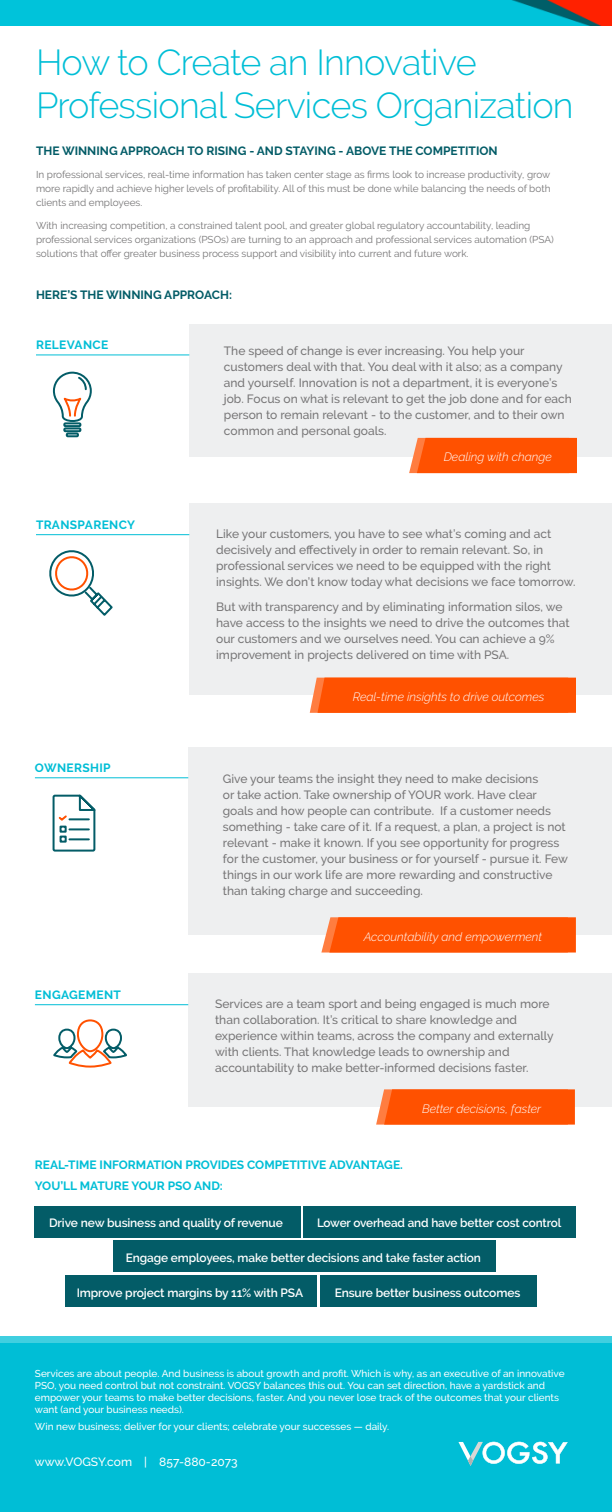
<style>
.page{position:relative;width:612px;height:1512px;background:#fff}
.page>*{position:absolute;margin:0;border:0;box-sizing:border-box;transform-origin:0 0}
.t1{font:300 36px/43.2px "Raleway";letter-spacing:-.02em;color:#00bed6}
.t2{font:500 12px/16px "Raleway";color:#767576}
.t3{font:600 12px "Raleway";letter-spacing:-.01em;color:#fff}
.t4{font:italic 300 12px "Raleway";color:#fff}
.t5{font:700 12px "Raleway";color:#035c67}
.t6{font:700 12px/20.5px "Raleway";color:#00bed6}
.t7{font:700 12px "Raleway";letter-spacing:.03em;color:#00bed6}
.t8{font:500 12px "Raleway";color:#fff}
.t9{font:10px/14px "Raleway";color:#767576;text-align:justify}
.t10{font:500 10px/12px "Raleway";color:#fff}
</style>
<div class="page">
<div style="left:189px;top:324px;width:423px;height:133px;background:#eeeff0"></div>
<div style="left:189px;top:504px;width:423px;height:191px;background:#eeeff0"></div>
<svg style="left:409px;top:438px;width:168px;height:35px;background:#fe5709"></svg>
<svg style="left:310px;top:678px;width:266px;height:35px;background:#fe5405"></svg>
<hr style="left:36px;top:355px;width:153px;height:1px;background:#00bed6">
<hr style="left:36px;top:534px;width:153px;height:1px;background:#00bed6">
<svg style="left:49px;top:550px;width:64px;height:66px"></svg>
<svg style="left:54px;top:371px;width:38px;height:67px"></svg>
<img style="left:0;top:0;width:612px;height:25px">
<svg style="left:0;top:1337px;width:612px;height:7px;background:#36ccde"></svg>
<div style="left:0;top:1344px;width:612px;height:168px;background:#00bed6"></div>
<div style="left:188px;top:747px;width:424px;height:188px;background:#eeeff0"></div>
<div style="left:188px;top:974px;width:424px;height:133px;background:#eeeff0"></div>
<svg style="left:321px;top:917px;width:255px;height:36px;background:#fe5709"></svg>
<svg style="left:376px;top:1089px;width:199px;height:36px;background:#fe580a"></svg>
<hr style="left:35px;top:777px;width:153px;height:1px;background:#00bed6">
<hr style="left:35px;top:1004px;width:153px;height:1px;background:#00bed6">
<svg style="left:458px;top:1442px;width:110px;height:24px"></svg>
<svg style="left:52px;top:794px;width:44px;height:58px"></svg>
<svg style="left:53px;top:1019px;width:74px;height:49px"></svg>
<div style="left:114px;top:1241px;width:382px;height:31px;background:#035c67"></div>
<div style="left:34px;top:1206px;width:266px;height:31px;background:#035c67"></div>
<div style="left:303px;top:1206px;width:273px;height:31px;background:#035c67"></div>
<div style="left:320px;top:1275px;width:217px;height:32px;background:#035c67"></div>
<div style="left:65px;top:1275px;width:252px;height:32px;background:#035c67"></div>
<h1 class="t1" style="left:36px;top:40px;width:539px">How to Create an Innovative<br>Professional Services Organization</h1>
<p class="t5" style="left:36px;top:144px;width:463px">THE WINNING APPROACH TO RISING - AND STAYING - ABOVE THE COMPETITION</p>
<p class="t9" style="left:36px;top:167px;width:516px">In professional services, real-time information has taken center stage as firms look to increase productivity, grow more rapidly and achieve higher levels of profitability. All of this must be done while balancing the needs of both clients and employees.</p>
<p class="t9" style="left:36px;top:218px;width:519px;text-align:left">With increasing competition, a constrained talent pool, and greater global regulatory accountability, leading professional services organizations (PSOs) are turning to an approach and professional services automation (PSA) solutions that offer greater business process support and visibility into current and future work.</p>
<p class="t5" style="left:36px;top:288px;width:197px">HERE’S THE WINNING APPROACH:</p>
<p class="t7" style="left:36px;top:338px;width:74px">RELEVANCE</p>
<p class="t7" style="left:36px;top:518px;width:101px">TRANSPARENCY</p>
<p class="t7" style="left:35px;top:761px;width:77px">OWNERSHIP</p>
<p class="t7" style="left:35px;top:988px;width:88px">ENGAGEMENT</p>
<p class="t2" style="left:224px;top:342px;width:350px">The speed of change is ever increasing. You help your customers deal with that. You deal with it also; as a company and yourself. Innovation is not a department, it is everyone’s job. Focus on what is relevant to get the job done and for each person to remain relevant - to the customer, and to their own common and personal goals.</p>
<p class="t4" style="left:444px;top:450px;width:110px">Dealing with change</p>
<p class="t2" style="left:216px;top:525px;width:361px">Like your customers, you have to see what’s coming and act decisively and effectively in order to remain relevant. So, in professional services we need to be equipped with the right insights. We don’t know today what decisions we face tomorrow.</p>
<p class="t2" style="left:216px;top:598px;width:355px">But with transparency and by eliminating information silos, we have access to the insights we need to drive the outcomes that our customers and we ourselves need. You can achieve a 9% improvement in projects delivered on time with PSA.</p>
<p class="t4" style="left:353px;top:690px;width:193px">Real-time insights to drive outcomes</p>
<p class="t2" style="left:223px;top:771px;width:347px">Give your teams the insight they need to make decisions<br>or take action. Take ownership of YOUR work. Have clear goals and how people can contribute. If a customer needs something - take care of it. If a request, a plan, a project is not relevant - make it known. If you see opportunity for progress for the customer, your business or for yourself - pursue it. Few things in our work life are more rewarding and constructive than taking charge and succeeding.</p>
<p class="t4" style="left:364px;top:929px;width:180px">Accountability and empowerment</p>
<p class="t2" style="left:215px;top:995px;width:340px">Services are a team sport and being engaged is much more than collaboration. It’s critical to share knowledge and experience within teams, across the company and externally with clients. That knowledge leads to ownership and accountability to make better-informed decisions faster.</p>
<p class="t4" style="left:422px;top:1101px;width:121px">Better decisions, faster</p>
<p class="t6" style="left:35px;top:1155px;width:370px">REAL-TIME INFORMATION PROVIDES COMPETITIVE ADVANTAGE.<br>YOU’LL MATURE YOUR PSO AND:</p>
<p class="t3" style="left:49px;top:1216px;width:235px">Drive new business and quality of revenue</p>
<p class="t3" style="left:317px;top:1216px;width:246px">●Lower overhead and have better cost control</p>
<p class="t3" style="left:126px;top:1251px;width:357px">●Engage employees, make better decisions and take faster action</p>
<p class="t3" style="left:77px;top:1286px;width:228px">●Improve project margins by 11% with PSA</p>
<p class="t3" style="left:335px;top:1286px;width:187px">●Ensure better business outcomes</p>
<p class="t10" style="left:35px;top:1368px;width:531px">Services are about people. And business is about growth and profit. Which is why, as an executive of an innovative PSO, you need control but not constraint. VOGSY balances this out. You can set direction, have a yardstick and empower your teams to make better decisions, faster. And you never lose track of the outcomes that your clients want (and your business needs).</p>
<p class="t10" style="left:35px;top:1420px;width:356px">Win new business; deliver for your clients; celebrate your successes — daily.</p>
<p class="t8" style="left:35px;top:1455px;width:204px">www.VOGSY.com | 857-880-2073</p>
</div>
